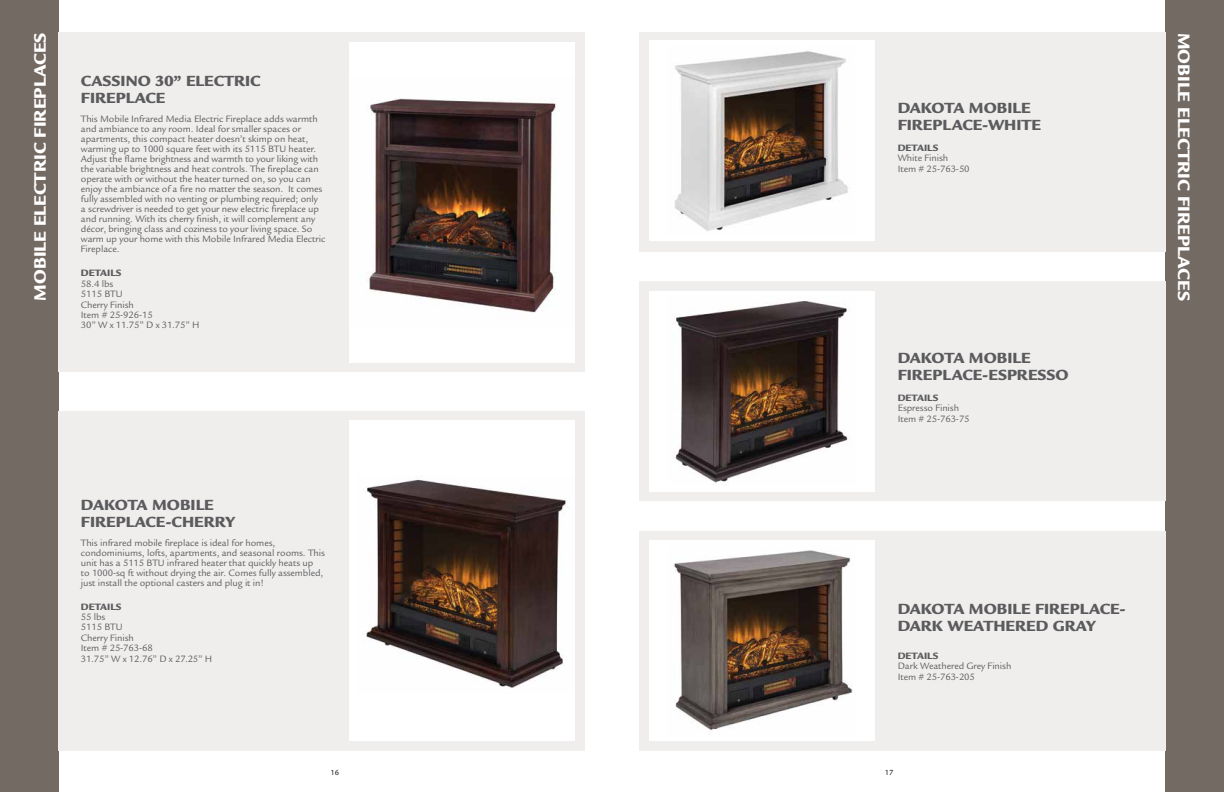
<style>
.page{position:relative;width:1224px;height:792px;background:#fff}
.page>*{position:absolute;margin:0;border:0;box-sizing:border-box;transform-origin:0 0}
.t1{font:900 18px "Legacy Sans Std";color:#fff}
.t2{font:900 16px/17px "Legacy Sans Std";color:#5b5b5d}
.t3{font:10px/10px "Legacy Sans Std";letter-spacing:-.01em;color:#5b5b5d}
.t4{font:900 10px "Legacy Sans Std";color:#5b5b5d}
.t5{font:8px "Legacy Sans Std";color:#000}
</style>
<div class="page">
<div style="left:0;top:0;width:58px;height:792px;background:#746a64"></div>
<div style="left:1166px;top:0;width:58px;height:792px;background:#746a64"></div>
<div style="left:58px;top:411px;width:527px;height:339px;background:#efeeed"></div>
<div style="left:58px;top:32px;width:527px;height:340px;background:#efeeed"></div>
<div style="left:639px;top:32px;width:527px;height:220px;background:#efeeed"></div>
<div style="left:639px;top:282px;width:527px;height:219px;background:#efeeed"></div>
<div style="left:639px;top:531px;width:527px;height:219px;background:#efeeed"></div>
<div style="left:350px;top:420px;width:225px;height:321px;background:#fff"></div>
<img style="left:366px;top:479px;width:204px;height:209px">
<div style="left:350px;top:42px;width:225px;height:321px;background:#fff"></div>
<img style="left:368px;top:98px;width:188px;height:215px">
<div style="left:649px;top:41px;width:225px;height:200px;background:#fff"></div>
<div style="left:649px;top:291px;width:225px;height:200px;background:#fff"></div>
<div style="left:649px;top:540px;width:225px;height:200px;background:#fff"></div>
<img style="left:674px;top:51px;width:174px;height:180px">
<img style="left:675px;top:301px;width:173px;height:182px">
<img style="left:673px;top:550px;width:180px;height:180px">
<h1 class="t1" style="left:29px;top:301px;width:270px;rotate:-90deg">MOBILE ELECTRIC FIREPLACES</h1>
<h1 class="t1" style="left:1195px;top:32px;width:270px;rotate:90deg">MOBILE ELECTRIC FIREPLACES</h1>
<h2 class="t2" style="left:81px;top:73px;width:181px">CASSINO 30” ELECTRIC<br>FIREPLACE</h2>
<p class="t3" style="left:81px;top:114px;width:246px">This Mobile Infrared Media Electric Fireplace adds warmth and ambiance to any room. Ideal for smaller spaces or apartments, this compact heater doesn’t skimp on heat, warming up to 1000 square feet with its 5115 BTU heater.<br>Adjust the flame brightness and warmth to your liking with the variable brightness and heat controls. The fireplace can operate with or without the heater turned on, so you can enjoy the ambiance of a fire no matter the season. It comes fully assembled with no venting or plumbing required; only<br>a screwdriver is needed to get your new electric fireplace up and running. With its cherry finish, it will complement any décor, bringing class and coziness to your living space. So warm up your home with this Mobile Infrared Media Electric Fireplace.</p>
<p class="t4" style="left:81px;top:267px;width:42px">DETAILS</p>
<p class="t3" style="left:81px;top:278px;width:120px;line-height:10.4px">58.4 lbs<br>5115 BTU<br>Cherry Finish<br>Item # 25-926-15<br>30” W x 11.75” D x 31.75” H</p>
<h2 class="t2" style="left:898px;top:99px;width:145px">DAKOTA MOBILE<br>FIREPLACE-WHITE</h2>
<p class="t4" style="left:898px;top:142px;width:42px">DETAILS</p>
<p class="t3" style="left:898px;top:153px;width:73px;line-height:10.4px">White Finish<br>Item # 25-763-50</p>
<h2 class="t2" style="left:81px;top:496px;width:156px">DAKOTA MOBILE<br>FIREPLACE-CHERRY</h2>
<p class="t3" style="left:81px;top:537px;width:246px">This infrared mobile fireplace is ideal for homes, condominiums, lofts, apartments, and seasonal rooms. This unit has a 5115 BTU infrared heater that quickly heats up<br>to 1000-sq ft without drying the air. Comes fully assembled, just install the optional casters and plug it in!</p>
<p class="t4" style="left:81px;top:600px;width:42px">DETAILS</p>
<p class="t3" style="left:81px;top:612px;width:133px;line-height:10.4px">55 lbs<br>5115 BTU<br>Cherry Finish<br>Item # 25-763-68<br>31.75” W x 12.76” D x 27.25” H</p>
<h2 class="t2" style="left:898px;top:349px;width:172px">DAKOTA MOBILE<br>FIREPLACE-ESPRESSO</h2>
<p class="t4" style="left:898px;top:392px;width:42px">DETAILS</p>
<p class="t3" style="left:898px;top:403px;width:73px;line-height:10.4px">Espresso Finish<br>Item # 25-763-75</p>
<h2 class="t2" style="left:898px;top:600px;width:230px">DAKOTA MOBILE FIREPLACE-<br>DARK WEATHERED GRAY</h2>
<p class="t4" style="left:898px;top:650px;width:42px">DETAILS</p>
<p class="t3" style="left:898px;top:661px;width:115px;line-height:10.4px">Dark Weathered Grey Finish<br>Item # 25-763-205</p>
<p class="t5" style="left:331px;top:768px;width:10px">16</p>
<p class="t5" style="left:885px;top:768px;width:10px">17</p>
</div>
